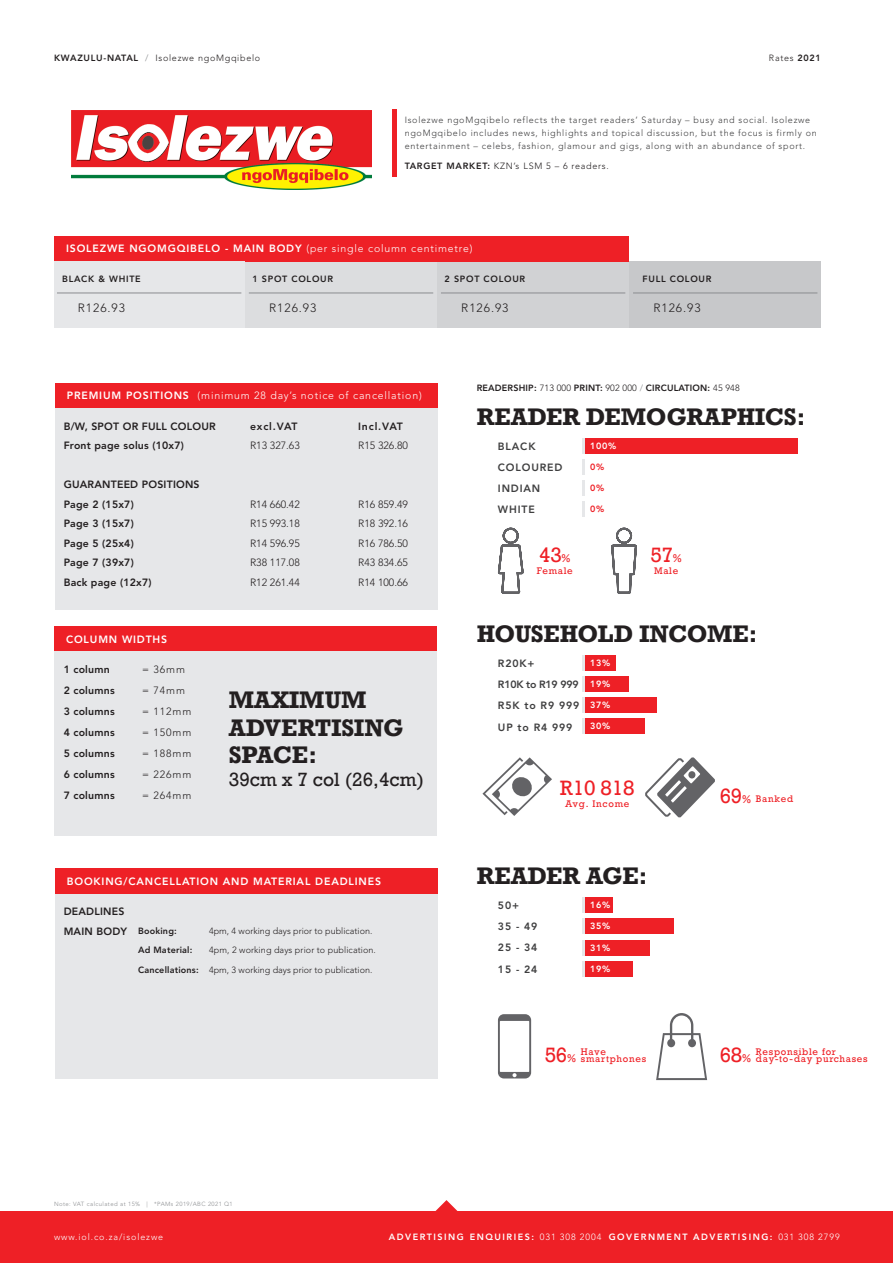
<style>
.page{position:relative;width:893px;height:1263px;background:#fff}
.page>*{position:absolute;margin:0;border:0;box-sizing:border-box;transform-origin:0 0}
.t1{font:700 22.5px/27.8px "Rockwell";color:#231f20}
.t2{font:700 22.5px "Rockwell";letter-spacing:-.02em;color:#231f20}
.t3{font:19.5px "Rockwell";letter-spacing:-.01em;color:#ee2026}
.t4{font:18px "Rockwell";color:#231f20}
.t5{font:300 12px "Avenir LT Std";letter-spacing:.08em;color:#231f20}
.t6{font:800 10.5px/19.5px "Avenir LT Std";letter-spacing:.02em;color:#231f20}
.t7{font:300 10.5px/19.5px "Avenir LT Std";color:#231f20;text-align:justify}
.t8{font:800 10.5px "Avenir LT Std";letter-spacing:.08em;color:#fff}
.t9{font:800 10.5px/21.3px "Avenir LT Std";letter-spacing:.08em;color:#3e3e3f}
.t10{font:300 10.5px "Avenir LT Std";letter-spacing:.08em;color:#fff}
.t11{font:300 10.5px/21px "Avenir LT Std";letter-spacing:.08em;color:#231f20}
.t12{font:300 9px/12.8px "Avenir LT Std";letter-spacing:.08em;color:#3e3e3f}
.t13{font:300 9px/19.5px "Avenir LT Std";letter-spacing:.01em;color:#231f20}
.t14{font:800 9px "Avenir LT Std";letter-spacing:.17em;color:#fff}
.t15{font:800 9px/19.5px "Avenir LT Std";letter-spacing:.02em;color:#231f20}
.t16{font:9px/7.5px "Rockwell";letter-spacing:.08em;color:#ee2026}
.t17{font:300 9px "Avenir LT Std";letter-spacing:.08em;color:#231f20}
.t18{font:800 9px "Avenir LT Std";letter-spacing:.08em;color:#231f20}
.t19{font:300 9px "Avenir LT Std";letter-spacing:.1em;color:#fff}
.t20{font:800 9px "Avenir LT Std";color:#ee2026}
.t21{font:300 6px "Avenir LT Std";letter-spacing:.07em;color:#8a8c8f}
.s1{font-weight:800}
.s2{color:#8a8c8f}
.s3{font-weight:300}
.s4{font-weight:300;color:#8a8c8f}
.s5{font-size:10.5px}
.s6{font-size:19.5px}
</style>
<div class="page">
<div style="left:630px;top:261px;width:191px;height:66px;background:#c7c8ca"></div>
<div style="left:437px;top:261px;width:192px;height:66px;background:#d1d2d4"></div>
<div style="left:245px;top:261px;width:192px;height:66px;background:#dcdddf"></div>
<div style="left:0;top:1212px;width:893px;height:51px;background:#ee2026"></div>
<hr style="left:393px;top:109px;width:4px;height:68px;background:#ee2026">
<div style="left:54px;top:236px;width:575px;height:25px;background:#ee2026"></div>
<div style="left:54px;top:261px;width:191px;height:66px;background:#e6e7e9"></div>
<hr style="left:57px;top:293px;width:184px;height:1px;background:#8a8c8f">
<hr style="left:249px;top:293px;width:184px;height:1px;background:#8a8c8f">
<hr style="left:441px;top:293px;width:184px;height:1px;background:#8a8c8f">
<hr style="left:633px;top:293px;width:184px;height:1px;background:#8a8c8f">
<img style="left:71px;top:110px;width:300px;height:80px">
<div style="left:585px;top:438px;width:213px;height:15px;background:#ee2026"></div>
<svg style="left:583px;top:438px;width:2px;height:15px"></svg>
<svg style="left:583px;top:459px;width:2px;height:37px"></svg>
<svg style="left:583px;top:502px;width:2px;height:15px"></svg>
<div style="left:585px;top:655px;width:31px;height:15px;background:#ee2026"></div>
<svg style="left:583px;top:655px;width:2px;height:15px"></svg>
<div style="left:585px;top:676px;width:44px;height:15px;background:#ee2026"></div>
<svg style="left:583px;top:676px;width:2px;height:15px"></svg>
<div style="left:585px;top:697px;width:71px;height:16px;background:#ee2026"></div>
<svg style="left:583px;top:697px;width:2px;height:16px"></svg>
<div style="left:585px;top:719px;width:60px;height:15px;background:#ee2026"></div>
<svg style="left:583px;top:719px;width:2px;height:15px"></svg>
<div style="left:585px;top:897px;width:28px;height:16px;background:#ee2026"></div>
<div style="left:585px;top:918px;width:89px;height:16px;background:#ee2026"></div>
<svg style="left:583px;top:897px;width:2px;height:37px"></svg>
<div style="left:585px;top:940px;width:64px;height:15px;background:#ee2026"></div>
<svg style="left:583px;top:940px;width:2px;height:15px"></svg>
<div style="left:585px;top:961px;width:47px;height:15px;background:#ee2026"></div>
<svg style="left:583px;top:961px;width:2px;height:15px"></svg>
<svg style="left:498px;top:527px;width:26px;height:67px"></svg>
<svg style="left:611px;top:527px;width:26px;height:67px"></svg>
<svg style="left:482px;top:757px;width:70px;height:59px"></svg>
<svg style="left:645px;top:757px;width:70px;height:61px"></svg>
<svg style="left:498px;top:1014px;width:33px;height:64px"></svg>
<svg style="left:656px;top:1013px;width:51px;height:67px"></svg>
<svg style="left:426px;top:1200px;width:41px;height:12px"></svg>
<div style="left:55px;top:383px;width:382px;height:25px;background:#ee2026"></div>
<div style="left:55px;top:408px;width:382px;height:201px;background:#e6e7e9"></div>
<div style="left:54px;top:626px;width:383px;height:26px;background:#ee2026"></div>
<div style="left:54px;top:652px;width:383px;height:184px;background:#e6e7e9"></div>
<div style="left:55px;top:868px;width:382px;height:26px;background:#ee2026"></div>
<div style="left:55px;top:894px;width:382px;height:184px;background:#e6e7e9"></div>
<p class="t17" style="left:54px;top:52px;width:208px"><span class="s1">KWAZULU-NATAL</span> <span class="s2">/</span> Isolezwe ngoMgqibelo</p>
<p class="t13" style="left:769px;top:48px;width:53px">Rates <span class="s1">2021</span></p>
<p class="t12" style="left:405px;top:114px;width:414px">Isolezwe ngoMgqibelo reflects the target readers’ Saturday – busy and social. Isolezwe ngoMgqibelo includes news, highlights and topical discussion, but the focus is firmly on entertainment – celebs, fashion, glamour and gigs, along with an abundance of sport.</p>
<p class="t17" style="left:405px;top:161px;width:206px"><span class="s1">TARGET MARKET:</span> KZN’s LSM 5 – 6 readers.</p>
<p class="t8" style="left:66px;top:242px;width:408px">ISOLEZWE NGOMGQIBELO - MAIN BODY <span class="s3">(per single column centimetre)</span></p>
<p class="t18" style="left:62px;top:273px;width:80px">BLACK &amp; WHITE</p>
<p class="t18" style="left:252px;top:273px;width:82px">1 SPOT COLOUR</p>
<p class="t18" style="left:445px;top:273px;width:82px">2 SPOT COLOUR</p>
<p class="t18" style="left:643px;top:273px;width:70px">FULL COLOUR</p>
<h3 class="t5" style="left:78px;top:301px;width:49px">R126.93</h3>
<h3 class="t5" style="left:269px;top:301px;width:49px">R126.93</h3>
<h3 class="t5" style="left:461px;top:301px;width:49px">R126.93</h3>
<h3 class="t5" style="left:653px;top:301px;width:49px">R126.93</h3>
<p class="t10" style="left:67px;top:389px;width:356px"><span class="s1">PREMIUM POSITIONS</span> (minimum 28 day’s notice of cancellation)</p>
<p class="t6" style="left:64px;top:416px;width:154px">B/W, SPOT OR FULL COLOUR<br>Front page solus (10x7)</p>
<p class="t6" style="left:64px;top:475px;width:137px">GUARANTEED POSITIONS<br>Page 2 (15x7)<br>Page 3 (15x7)<br>Page 5 (25x4)<br>Page 7 (39x7)<br>Back page (12x7)</p>
<p class="t6" style="left:250px;top:416px;width:49px">excl.VAT</p>
<p class="t7" style="left:250px;top:436px;width:51px">R13 327.63</p>
<p class="t7" style="left:250px;top:494px;width:51px">R14 660.42<br>R15 993.18<br>R14 596.95<br>R38 117.08<br>R12 261.44</p>
<p class="t6" style="left:358px;top:416px;width:46px">Incl.VAT</p>
<p class="t7" style="left:358px;top:436px;width:51px">R15 326.80</p>
<p class="t7" style="left:358px;top:494px;width:51px">R16 859.49<br>R18 392.16<br>R16 786.50<br>R43 834.65<br>R14 100.66</p>
<p class="t8" style="left:66px;top:633px;width:103px">COLUMN WIDTHS</p>
<p class="t6" style="left:64px;top:659px;width:53px;line-height:21px">1 column<br>2 columns<br>3 columns<br>4 columns<br>5 columns<br>6 columns<br>7 columns</p>
<p class="t11" style="left:142px;top:659px;width:51px">= 36mm = 74mm = 112mm = 150mm = 188mm = 226mm = 264mm</p>
<h1 class="t1" style="left:229px;top:685px;width:176px">MAXIMUM<br>ADVERTISING<br>SPACE:</h1>
<h3 class="t4" style="left:229px;top:769px;width:197px">39cm x 7 col (26,4cm)</h3>
<p class="t8" style="left:67px;top:875px;width:316px">BOOKING/CANCELLATION AND MATERIAL DEADLINES</p>
<p class="t6" style="left:64px;top:902px;width:65px">DEADLINES<br>MAIN BODY</p>
<p class="t15" style="left:138px;top:921px;width:62px">Booking:<br>Ad Material:<br>Cancellations:</p>
<p class="t13" style="left:209px;top:921px;width:168px">4pm, 4 working days prior to publication.<br>4pm, 2 working days prior to publication.<br>4pm, 3 working days prior to publication.</p>
<p class="t15" style="left:477px;top:378px;width:265px">READERSHIP: <span class="s3">713 000</span> PRINT: <span class="s3">902 000</span> <span class="s4">/</span> CIRCULATION: <span class="s3">45 948</span></p>
<h1 class="t1" style="left:477px;top:402px;width:330px">READER DEMOGRAPHICS:</h1>
<p class="t9" style="left:498px;top:435px;width:39px">BLACK</p>
<p class="t14" style="left:590px;top:440px;width:28px">100%</p>
<p class="t9" style="left:498px;top:457px;width:66px">COLOURED<br>INDIAN<br>WHITE</p>
<p class="t20" style="left:590px;top:461px;width:16px">0%</p>
<p class="t20" style="left:590px;top:483px;width:16px">0%</p>
<p class="t20" style="left:590px;top:504px;width:16px">0%</p>
<h2 class="t3" style="left:539px;top:543px;width:33px">43<span class="s5">%</span></h2>
<p class="t16" style="left:537px;top:567px;width:37px">Female</p>
<h2 class="t3" style="left:650px;top:543px;width:33px">57<span class="s5">%</span></h2>
<p class="t16" style="left:654px;top:567px;width:26px">Male</p>
<h1 class="t2" style="left:477px;top:619px;width:282px">HOUSEHOLD INCOME:</h1>
<p class="t14" style="left:590px;top:657px;width:22px">13%</p>
<p class="t14" style="left:590px;top:678px;width:22px">19%</p>
<p class="t14" style="left:590px;top:700px;width:22px">37%</p>
<p class="t14" style="left:590px;top:721px;width:22px">30%</p>
<p class="t9" style="left:498px;top:652px;width:83px">R20K+<br>R10K to R19 999<br>R5K to R9 999<br>UP to R4 999</p>
<h2 class="t3" style="left:560px;top:776px;width:76px">R10 818</h2>
<p class="t16" style="left:565px;top:800px;width:66px">Avg. Income</p>
<h1 class="t1" style="left:477px;top:862px;width:172px">READER AGE:</h1>
<p class="t9" style="left:498px;top:895px;width:23px">50+</p>
<p class="t14" style="left:590px;top:899px;width:22px">16%</p>
<p class="t9" style="left:498px;top:916px;width:41px">35 - 49</p>
<p class="t14" style="left:590px;top:921px;width:22px">35%</p>
<p class="t9" style="left:498px;top:937px;width:41px">25 - 34</p>
<p class="t14" style="left:590px;top:942px;width:22px">31%</p>
<p class="t9" style="left:498px;top:958px;width:41px">15 - 24</p>
<p class="t14" style="left:590px;top:963px;width:22px">19%</p>
<p class="t16" style="left:720px;top:795px;width:75px"><span class="s6">69</span><span class="s5">%</span> Banked</p>
<h2 class="t3" style="left:545px;top:1043px;width:33px">56<span class="s5">%</span></h2>
<p class="t16" style="left:756px;top:1055px;width:113px">day-to-day purchases</p>
<h2 class="t3" style="left:720px;top:1043px;width:33px">68<span class="s5">%</span></h2>
<p class="t16" style="left:756px;top:1048px;width:82px">Responsible for</p>
<p class="t16" style="left:581px;top:1048px;width:67px">Have smartphones</p>
<p class="t21" style="left:54px;top:1201px;width:180px">Note: VAT calculated at 15% | *PAMs 2019/ABC 2021 Q1</p>
<p class="t19" style="left:54px;top:1231px;width:111px">www.iol.co.za/isolezwe</p>
<p class="t14" style="left:389px;top:1231px;width:452px">ADVERTISING ENQUIRIES: <span class="s3">031 308 2004</span> GOVERNMENT ADVERTISING: <span class="s3">031 308 2799</span></p>
</div>
